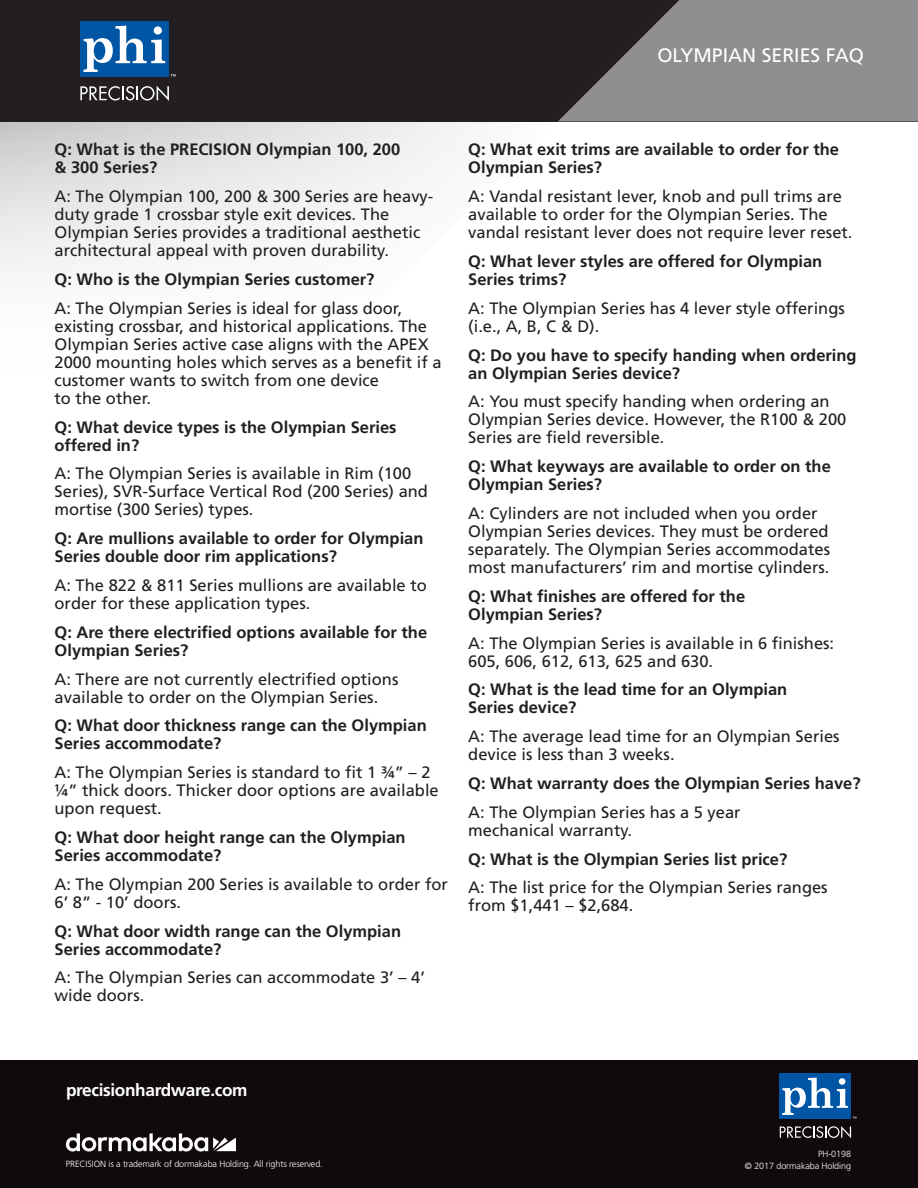
<style>
.page{position:relative;width:918px;height:1188px;background:#fff}
.page>*{position:absolute;margin:0;border:0;box-sizing:border-box;transform-origin:0 0}
.t1{font:19.5px "Frutiger LT Std";color:#fff}
.t2{font:700 17.25px "Frutiger LT Std";letter-spacing:-.02em;color:#fff}
.Answer{font:16.5px/18px "Frutiger LT Std";color:#231f20}
.Answer-2{font:700 16.5px/18px "Frutiger LT Std";color:#231f20}
.t3{font:300 9px/12px "Frutiger LT Std";letter-spacing:-.01em;color:#fff;text-align:right}
</style>
<div class="page">
<svg style="left:0;top:122px;width:469px;height:149px"></svg>
<div style="left:0;top:0;width:918px;height:122px;background:#231f20"></div>
<svg style="left:558px;top:0;width:360px;height:122px;fill:#908e8f"></svg>
<div style="left:80px;top:21px;width:89px;height:55px;background:#0155a5"></div>
<svg style="left:83px;top:26px;width:93px;height:50px"></svg>
<svg style="left:80px;top:86px;width:89px;height:15px"></svg>
<div style="left:0;top:1060px;width:918px;height:128px;background:#110a0c"></div>
<div style="left:780px;top:1074px;width:71px;height:45px;background:#0155a5"></div>
<svg style="left:782px;top:1078px;width:74px;height:41px"></svg>
<svg style="left:780px;top:1126px;width:71px;height:12px"></svg>
<svg style="left:66px;top:1133px;width:170px;height:19px"></svg>
<p class="t1" style="left:657px;top:44px;width:208px">OLYMPIAN SERIES FAQ</p>
<p class="Answer-2" style="left:55px;top:141px;width:347px">Q: What is the PRECISION Olympian 100, 200 &amp; 300 Series?</p>
<p class="Answer" style="left:55px;top:188px;width:380px">A: The Olympian 100, 200 &amp; 300 Series are heavy&shy;duty grade 1 crossbar style exit devices. The Olympian Series provides a traditional aesthetic architectural appeal with proven durability.</p>
<p class="Answer-2" style="left:55px;top:270px;width:321px">Q: Who is the Olympian Series customer?</p>
<p class="Answer" style="left:55px;top:299px;width:388px">A: The Olympian Series is ideal for glass door, existing crossbar, and historical applications. The Olympian Series active case aligns with the APEX 2000 mounting holes which serves as a benefit if a customer wants to switch from one device<br>to the other.</p>
<p class="Answer-2" style="left:55px;top:418px;width:344px">Q: What device types is the Olympian Series offered in?</p>
<p class="Answer" style="left:55px;top:465px;width:375px">A: The Olympian Series is available in Rim (100<br>Series), SVR-Surface Vertical Rod (200 Series) and mortise (300 Series) types.</p>
<p class="Answer-2" style="left:55px;top:530px;width:370px">Q: Are mullions available to order for Olympian<br>Series double door rim applications?</p>
<p class="Answer" style="left:55px;top:576px;width:374px">A: The 822 &amp; 811 Series mullions are available to order for these application types.</p>
<p class="Answer-2" style="left:55px;top:623px;width:374px">Q: Are there electrified options available for the<br>Olympian Series?</p>
<p class="Answer" style="left:55px;top:670px;width:345px">A: There are not currently electrified options available to order on the Olympian Series.</p>
<p class="Answer-2" style="left:55px;top:717px;width:374px">Q: What door thickness range can the Olympian<br>Series accommodate?</p>
<p class="Answer" style="left:55px;top:764px;width:386px">A: The Olympian Series is standard to fit 1 ¾” – 2 ¼” thick doors. Thicker door options are available upon request.</p>
<p class="Answer-2" style="left:55px;top:828px;width:353px">Q: What door height range can the Olympian<br>Series accommodate?</p>
<p class="Answer" style="left:55px;top:875px;width:395px">A: The Olympian 200 Series is available to order for<br>6’ 8” - 10’ doors.</p>
<p class="Answer-2" style="left:55px;top:922px;width:348px">Q: What door width range can the Olympian<br>Series accommodate?</p>
<p class="Answer" style="left:55px;top:969px;width:372px">A: The Olympian Series can accommodate 3’ – 4’ wide doors.</p>
<p class="Answer-2" style="left:468px;top:141px;width:372px">Q: What exit trims are available to order for the<br>Olympian Series?</p>
<p class="Answer" style="left:468px;top:188px;width:386px">A: Vandal resistant lever, knob and pull trims are available to order for the Olympian Series. The vandal resistant lever does not require lever reset.</p>
<p class="Answer-2" style="left:468px;top:252px;width:355px">Q: What lever styles are offered for Olympian<br>Series trims?</p>
<p class="Answer" style="left:468px;top:299px;width:378px">A: The Olympian Series has 4 lever style offerings (i.e., A, B, C &amp; D).</p>
<p class="Answer-2" style="left:468px;top:346px;width:390px">Q: Do you have to specify handing when ordering an Olympian Series device?</p>
<p class="Answer" style="left:468px;top:393px;width:380px">A: You must specify handing when ordering an<br>Olympian Series device. However, the R100 &amp; 200<br>Series are field reversible.</p>
<p class="Answer-2" style="left:468px;top:458px;width:364px">Q: What keyways are available to order on the<br>Olympian Series?</p>
<p class="Answer" style="left:468px;top:504px;width:363px">A: Cylinders are not included when you order Olympian Series devices. They must be ordered separately. The Olympian Series accommodates most manufacturers’ rim and mortise cylinders.</p>
<p class="Answer-2" style="left:468px;top:587px;width:278px">Q: What finishes are offered for the<br>Olympian Series?</p>
<p class="Answer" style="left:468px;top:634px;width:367px">A: The Olympian Series is available in 6 finishes:<br>605, 606, 612, 613, 625 and 630.</p>
<p class="Answer-2" style="left:468px;top:681px;width:321px">Q: What is the lead time for an Olympian<br>Series device?</p>
<p class="Answer" style="left:468px;top:728px;width:373px">A: The average lead time for an Olympian Series device is less than 3 weeks.</p>
<p class="Answer-2" style="left:468px;top:774px;width:394px">Q: What warranty does the Olympian Series have?</p>
<p class="Answer" style="left:468px;top:803px;width:274px">A: The Olympian Series has a 5 year mechanical warranty.</p>
<p class="Answer-2" style="left:468px;top:850px;width:321px">Q: What is the Olympian Series list price?</p>
<p class="Answer" style="left:468px;top:879px;width:361px">A: The list price for the Olympian Series ranges from $1,441 – $2,684.</p>
<p class="t2" style="left:66px;top:1080px;width:183px">precisionhardware.com</p>
<p class="t3" style="left:66px;top:1158px;width:258px">PRECISION is a trademark of dormakaba Holding. All rights reserved.</p>
<p class="t3" style="left:745px;top:1148px;width:108px">PH-0198<br>© 2017 dormakaba Holding</p>
</div>
